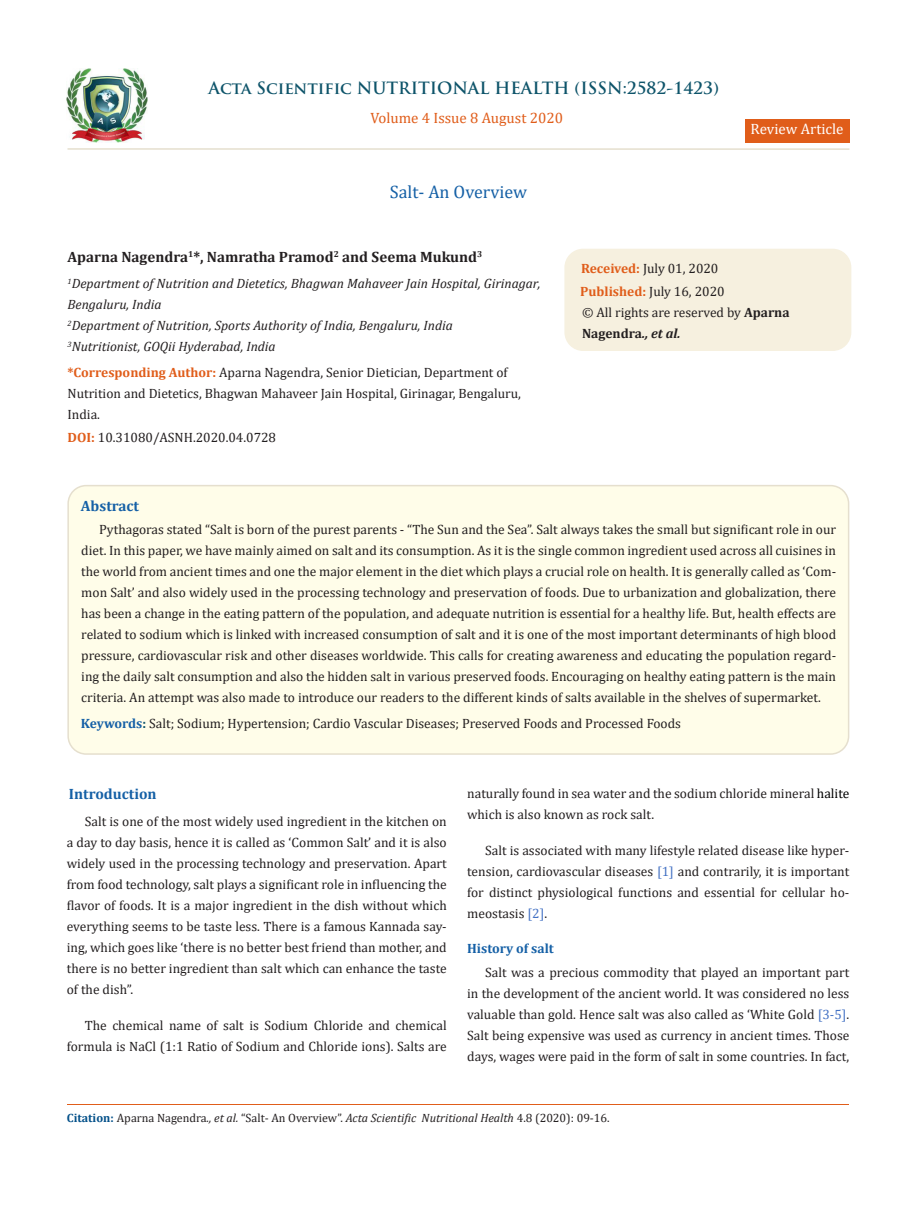
<style>
.page{position:relative;width:917px;height:1206px;background:#fff}
.page>*{position:absolute;margin:0;border:0;box-sizing:border-box;transform-origin:0 0}
.t1{font:18px "Cambria";color:#1560a6}
.t2{font:700 16.5px "Trajan Pro";color:#0e546a}
.t3{font:700 15px "Cambria";color:#231f20}
.t4{font:15px "Cambria";color:#e05d1a}
.t5{font:700 15px "Cambria";color:#1560a6}
.t6{font:15px "Cambria";color:#fff}
.t7{font:13.5px/21px "Cambria";color:#231f20;text-align:justify}
.t8{font:italic 13.5px/21px "Cambria";color:#231f20}
.t9{font:700 13.5px "Cambria";color:#1560a6}
.t10{font:12px "Cambria";color:#231f20}
.s1{font-weight:700;color:#e05d1a}
.s2{font-weight:700}
.s3{font-weight:700;font-style:italic}
.s4{font-weight:700;color:#1560a6}
.s5{font-weight:700;color:#0e546a}
.s6{color:#000}
.s7{color:#4472c4}
.s8{font-weight:700;color:#035089}
.s9{font-style:italic}
</style>
<div class="page">
<img style="left:67px;top:68px;width:80px;height:74px">
<div style="left:744px;top:119px;width:105px;height:23px;background:#e05d1a"></div>
<div style="left:565px;top:249px;width:285px;height:101px;background:#f6f0df;border-radius:18px"></div>
<div style="left:564px;top:249px;width:287px;height:102px;border:2px solid #f6f0df;border-radius:18px"></div>
<div style="left:68px;top:486px;width:780px;height:268px;background:#fffde9;border-radius:18px"></div>
<div style="left:67px;top:485px;width:782px;height:270px;border:2px solid #e5dfce;border-radius:18px"></div>
<hr style="left:67px;top:1105px;width:781px;height:1px;background:#e05d1a">
<hr style="left:67px;top:148px;width:782px;height:2px;background:#e5dfce">
<p class="t2" style="left:208px;top:77px;width:512px">Acta Scientific NUTRITIONAL HEALTH (ISSN:2582-1423)</p>
<p class="t4" style="left:370px;top:109px;width:194px">Volume 4 Issue 8 August 2020</p>
<p class="t1" style="left:390px;top:181px;width:139px">Salt- An Overview</p>
<p class="t6" style="left:750px;top:120px;width:94px">Review Article</p>
<p class="t3" style="left:67px;top:247px;width:416px">Aparna Nagendra<sup>1</sup>*, Namratha Pramod<sup>2</sup> and Seema Mukund<sup>3</sup></p>
<p class="t8" style="left:67px;top:273px;width:474px"><sup>1</sup>Department of Nutrition and Dietetics, Bhagwan Mahaveer Jain Hospital, Girinagar,<br>Bengaluru, India</p>
<p class="t8" style="left:67px;top:315px;width:387px"><sup>2</sup>Department of Nutrition, Sports Authority of India, Bengaluru, India</p>
<p class="t8" style="left:67px;top:336px;width:210px"><sup>3</sup>Nutritionist, GOQii Hyderabad, India</p>
<p class="t7" style="left:67px;top:362px;width:455px;text-align:left"><span class="s1">*Corresponding Author:</span> Aparna Nagendra, Senior Dietician, Department of<br>Nutrition and Dietetics, Bhagwan Mahaveer Jain Hospital, Girinagar, Bengaluru,<br>India.</p>
<p class="t7" style="left:67px;top:427px;width:210px"><span class="s1">DOI:</span> 10.31080/ASNH.2020.04.0728</p>
<p class="t5" style="left:81px;top:495px;width:60px">Abstract</p>
<p class="t7" style="left:581px;top:257px;width:139px"><span class="s1">Received:</span> July 01, 2020</p>
<p class="t7" style="left:580px;top:280px;width:146px"><span class="s1">Published:</span> July 16, 2020</p>
<p class="t7" style="left:582px;top:302px;width:209px">© All rights are reserved by <span class="s2">Aparna<br>Nagendra</span><span class="s3">., et al.</span></p>
<p class="t7" style="left:81px;top:519px;width:756px;text-indent:18px">Pythagoras stated “Salt is born of the purest parents - “The Sun and the Sea”. Salt always takes the small but significant role in our diet. In this paper, we have mainly aimed on salt and its consumption. As it is the single common ingredient used across all cuisines in the world from ancient times and one the major element in the diet which plays a crucial role on health. It is generally called as ‘Com&shy;mon Salt’ and also widely used in the processing technology and preservation of foods. Due to urbanization and globalization, there has been a change in the eating pattern of the population, and adequate nutrition is essential for a healthy life. But, health effects are related to sodium which is linked with increased consumption of salt and it is one of the most important determinants of high blood pressure, cardiovascular risk and other diseases worldwide. This calls for creating awareness and educating the population regard&shy;ing the daily salt consumption and also the hidden salt in various preserved foods. Encouraging on healthy eating pattern is the main criteria. An attempt was also made to introduce our readers to the different kinds of salts available in the shelves of supermarket.</p>
<p class="t7" style="left:81px;top:713px;width:601px"><span class="s4">Keywords</span><span class="s5">:</span> Salt; Sodium; Hypertension; Cardio Vascular Diseases; Preserved Foods and Processed Foods</p>
<p class="t5" style="left:69px;top:783px;width:89px">Introduction</p>
<p class="t7" style="left:67px;top:810px;width:381px;text-indent:18px">Salt is one of the most widely used ingredient in the kitchen on a day to day basis, hence it is called as ‘Common Salt’ and it is also widely used in the processing technology and preservation. Apart from food technology, salt plays a significant role in influencing the flavor of foods. It is a major ingredient in the dish without which everything seems to be taste less. There is a famous Kannada say&shy;ing, which goes like ‘there is no better best friend than mother, and there is no better ingredient than salt which can enhance the taste of the dish”.</p>
<p class="t7" style="left:67px;top:1014px;width:381px;text-align:right">The chemical name of salt is Sodium Chloride and chemical formula is NaCl (1:1 Ratio of Sodium and Chloride ions). Salts are</p>
<p class="t7" style="left:467px;top:783px;width:384px">naturally found in sea water and the sodium chloride mineral <span class="s6">halite </span>which is also known as rock salt.</p>
<p class="t7" style="left:467px;top:840px;width:384px;text-indent:18px">Salt is associated with many lifestyle related disease like hyper&shy;tension, cardiovascular diseases <span class="s7">[1]</span> and contrarily, it is important for distinct physiological functions and essential for cellular ho&shy;meostasis <span class="s7">[2]</span>.</p>
<p class="t9" style="left:467px;top:939px;width:88px">History of salt</p>
<p class="t7" style="left:467px;top:962px;width:384px;text-indent:18px">Salt was a precious commodity that played an important part in the development of the ancient world. It was considered no less valuable than gold. Hence salt was also called as ‘White Gold <span class="s7">[3-5]</span>.<br>Salt being expensive was used as currency in ancient times. Those days, wages were paid in the form of salt in some countries. In fact,</p>
<p class="t10" style="left:67px;top:1110px;width:544px"><span class="s8">Citation:</span> Aparna Nagendra<span class="s9">., et al.</span> “Salt- An Overview”. <span class="s9">Acta Scientific Nutritional Health</span> 4.8 (2020): 09-16.</p>
</div>
